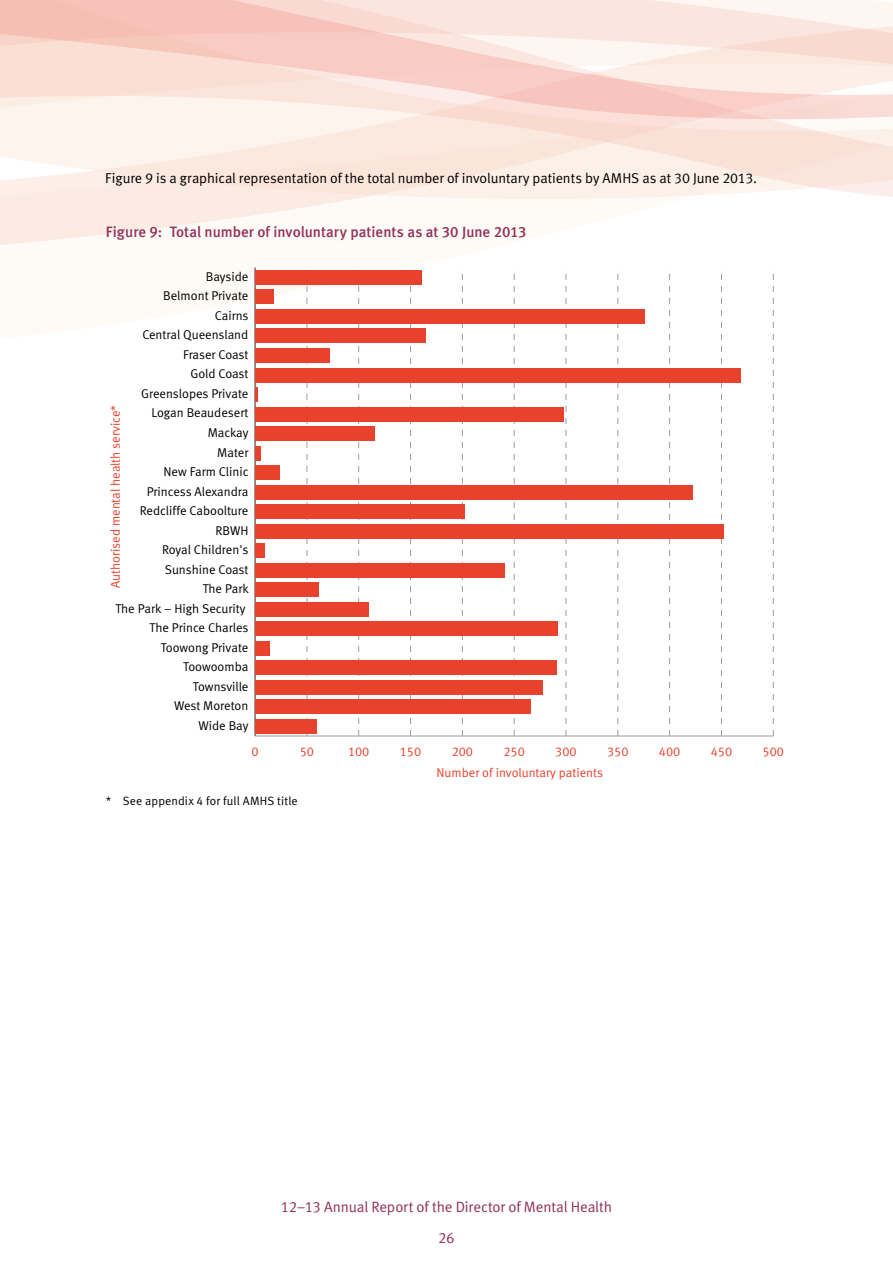
<style>
.page{position:relative;width:893px;height:1263px;background:#fff}
.page>*{position:absolute;margin:0;border:0;box-sizing:border-box;transform-origin:0 0}
.t1{font:15px "Meta Medium LF";color:#92315a}
.t2{font:15px "Meta Normal LF";letter-spacing:-.01em;color:#92315a}
.t3{font:14.25px "Meta Normal LF";letter-spacing:-.005em;color:#000}
.t4{font:12.75px "Meta Normal LF";color:#000}
.t5{font:12.75px "Meta Normal LF";color:#e8412c}
.t6{font:12px "Meta Normal LF";letter-spacing:.015em;color:#000}
</style>
<div class="page">
<svg style="left:254px;top:268px;width:519px;height:83px"></svg>
<svg style="left:0;top:203px;width:774px;height:65px;fill:#fefaf6"></svg>
<svg style="left:0;top:190px;width:893px;height:13px;fill:#fcf1e8"></svg>
<svg style="left:0;top:0;width:893px;height:190px;background:#fae2da"></svg>
<hr style="left:255px;top:736px;width:518px;height:1px;background:#9d9d9c">
<svg style="left:307px;top:268px;width:1px;height:468px"></svg>
<svg style="left:358px;top:268px;width:1px;height:468px"></svg>
<svg style="left:410px;top:268px;width:1px;height:468px"></svg>
<svg style="left:462px;top:268px;width:1px;height:468px"></svg>
<svg style="left:514px;top:268px;width:1px;height:468px"></svg>
<svg style="left:566px;top:268px;width:1px;height:468px"></svg>
<svg style="left:617px;top:268px;width:1px;height:468px"></svg>
<svg style="left:669px;top:268px;width:1px;height:468px"></svg>
<svg style="left:721px;top:268px;width:1px;height:468px"></svg>
<svg style="left:773px;top:274px;width:1px;height:462px"></svg>
<hr style="left:255px;top:268px;width:1px;height:468px;background:#9d9d9c">
<div style="left:255px;top:270px;width:167px;height:14px;background:#e8412c"></div>
<div style="left:255px;top:290px;width:19px;height:14px;background:#e8412c"></div>
<div style="left:255px;top:309px;width:390px;height:14px;background:#e8412c"></div>
<div style="left:255px;top:329px;width:171px;height:14px;background:#e8412c"></div>
<div style="left:255px;top:348px;width:75px;height:14px;background:#e8412c"></div>
<div style="left:255px;top:368px;width:485px;height:14px;background:#e8412c"></div>
<svg style="left:255px;top:387px;width:2px;height:15px"></svg>
<div style="left:255px;top:407px;width:309px;height:14px;background:#e8412c"></div>
<div style="left:255px;top:426px;width:119px;height:15px;background:#e8412c"></div>
<div style="left:255px;top:446px;width:5px;height:14px;background:#e8412c"></div>
<div style="left:255px;top:465px;width:25px;height:15px;background:#e8412c"></div>
<div style="left:255px;top:485px;width:437px;height:14px;background:#e8412c"></div>
<div style="left:255px;top:505px;width:209px;height:14px;background:#e8412c"></div>
<div style="left:255px;top:524px;width:468px;height:14px;background:#e8412c"></div>
<div style="left:255px;top:544px;width:9px;height:14px;background:#e8412c"></div>
<div style="left:255px;top:563px;width:250px;height:14px;background:#e8412c"></div>
<div style="left:255px;top:583px;width:63px;height:14px;background:#e8412c"></div>
<div style="left:255px;top:602px;width:114px;height:14px;background:#e8412c"></div>
<div style="left:255px;top:622px;width:303px;height:14px;background:#e8412c"></div>
<div style="left:255px;top:641px;width:15px;height:14px;background:#e8412c"></div>
<div style="left:255px;top:661px;width:302px;height:14px;background:#e8412c"></div>
<div style="left:255px;top:680px;width:287px;height:14px;background:#e8412c"></div>
<div style="left:255px;top:700px;width:276px;height:14px;background:#e8412c"></div>
<div style="left:255px;top:719px;width:61px;height:14px;background:#e8412c"></div>
<p class="t3" style="left:105px;top:170px;width:653px">Figure 9 is a graphical representation of the total number of involuntary patients by AMHS as at 30 June 2013.</p>
<p class="t1" style="left:106px;top:223px;width:422px">Figure 9: Total number of involuntary patients as at 30 June 2013</p>
<p class="t4" style="left:206px;top:269px;width:44px">Bayside</p>
<p class="t4" style="left:163px;top:289px;width:87px">Belmont Private</p>
<p class="t4" style="left:215px;top:308px;width:35px">Cairns</p>
<p class="t4" style="left:142px;top:328px;width:108px">Central Queensland</p>
<p class="t4" style="left:183px;top:347px;width:67px">Fraser Coast</p>
<p class="t4" style="left:190px;top:367px;width:60px">Gold Coast</p>
<p class="t5" style="left:108px;top:588px;width:185px;rotate:-90deg">Authorised mental health service*</p>
<p class="t4" style="left:141px;top:386px;width:109px">Greenslopes Private</p>
<p class="t4" style="left:151px;top:406px;width:99px">Logan Beaudesert</p>
<p class="t4" style="left:208px;top:425px;width:42px">Mackay</p>
<p class="t4" style="left:217px;top:445px;width:33px">Mater</p>
<p class="t4" style="left:163px;top:464px;width:87px">New Farm Clinic</p>
<p class="t4" style="left:147px;top:484px;width:103px">Princess Alexandra</p>
<p class="t4" style="left:140px;top:503px;width:110px">Redcliffe Caboolture</p>
<p class="t4" style="left:216px;top:523px;width:34px">RBWH</p>
<p class="t4" style="left:162px;top:542px;width:88px">Royal Children's</p>
<p class="t4" style="left:165px;top:562px;width:85px">Sunshine Coast</p>
<p class="t4" style="left:203px;top:581px;width:48px">The Park</p>
<p class="t4" style="left:115px;top:601px;width:132px">The Park – High Security</p>
<p class="t4" style="left:150px;top:620px;width:100px">The Prince Charles</p>
<p class="t4" style="left:161px;top:640px;width:89px">Toowong Private</p>
<p class="t4" style="left:183px;top:659px;width:67px">Toowoomba</p>
<p class="t4" style="left:193px;top:679px;width:57px">Townsville</p>
<p class="t4" style="left:174px;top:698px;width:76px">West Moreton</p>
<p class="t4" style="left:199px;top:718px;width:51px">Wide Bay</p>
<p class="t5" style="left:252px;top:744px;width:9px">0</p>
<p class="t5" style="left:300px;top:744px;width:16px">50</p>
<p class="t5" style="left:348px;top:744px;width:23px">100</p>
<p class="t5" style="left:400px;top:744px;width:23px">150</p>
<p class="t5" style="left:452px;top:744px;width:23px">200</p>
<p class="t5" style="left:503px;top:744px;width:23px">250</p>
<p class="t5" style="left:555px;top:744px;width:23px">300</p>
<p class="t5" style="left:607px;top:744px;width:23px">350</p>
<p class="t5" style="left:659px;top:744px;width:23px">400</p>
<p class="t5" style="left:711px;top:744px;width:23px">450</p>
<p class="t5" style="left:763px;top:744px;width:23px">500</p>
<p class="t6" style="left:106px;top:793px;width:193px">* See appendix 4 for full AMHS title</p>
<p class="t5" style="left:436px;top:766px;width:168px">Number of involuntary patients</p>
<p class="t2" style="left:281px;top:1198px;width:333px">12–13 Annual Report of the Director of Mental Health</p>
<p class="t2" style="left:438px;top:1229px;width:18px">26</p>
</div>
